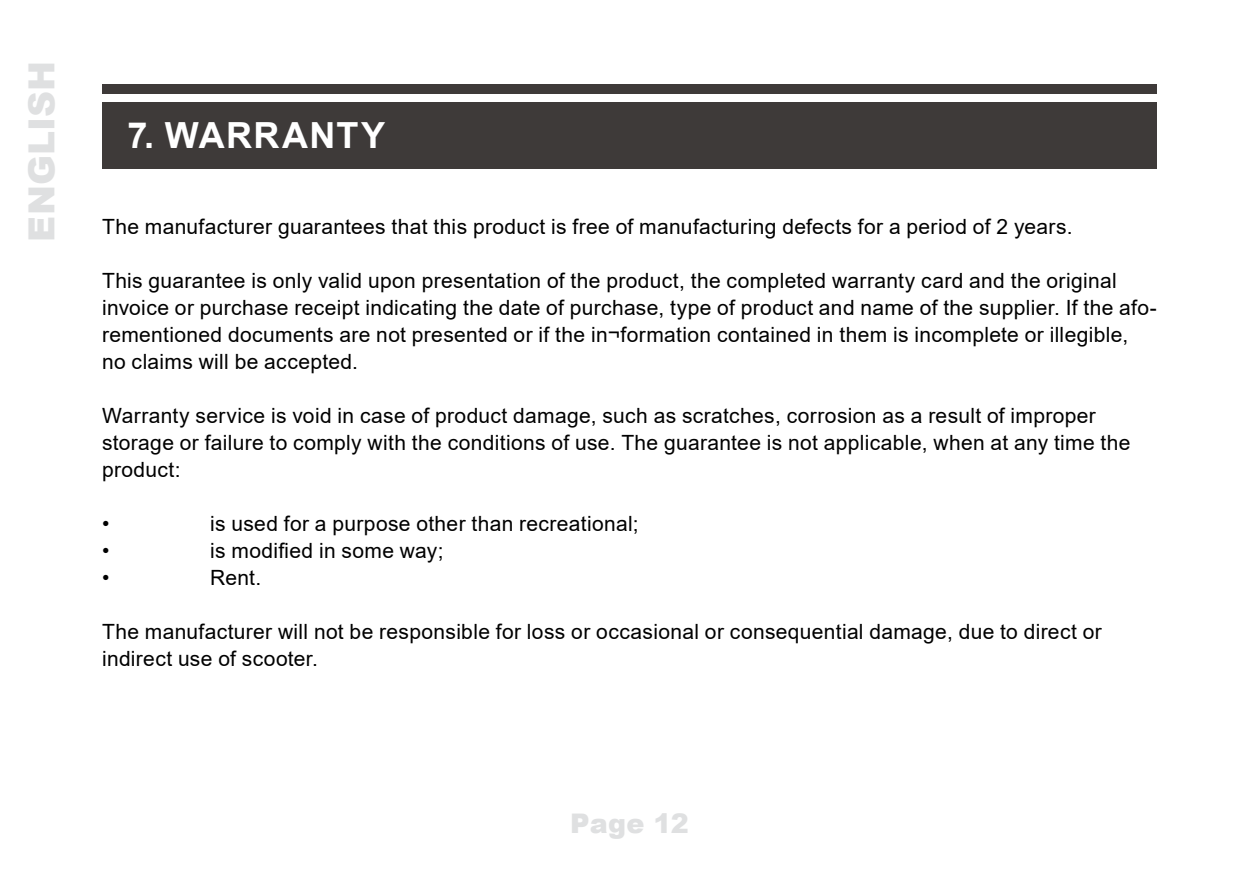
<style>
.page{position:relative;width:1259px;height:893px;background:#fff}
.page>*{position:absolute;margin:0;border:0;box-sizing:border-box;transform-origin:0 0}
.t1{font:700 36px "Arial";letter-spacing:.04em;color:#fff}
.t2{font:900 36px "Arial";letter-spacing:.005em;color:#dfe0e1}
.t3{font:900 27px "Arial";letter-spacing:.005em;color:#dfe0e1}
.t4{font:21px/27px "Arial";letter-spacing:.015em;color:#000}
</style>
<div class="page">
<div style="left:102px;top:102px;width:1055px;height:66px;background:#3e3a39"></div>
<div style="left:102px;top:84px;width:1055px;height:10px;background:#3e3a39"></div>
<h1 class="t2" style="left:16px;top:242px;width:182px;rotate:-90deg">ENGLISH</h1>
<h1 class="t1" style="left:128px;top:110px;width:259px">7. WARRANTY</h1>
<p class="t4" style="left:102px;top:213px;width:972px">The manufacturer guarantees that this product is free of manufacturing defects for a period of 2 years.</p>
<p class="t4" style="left:102px;top:267px;width:1056px">This guarantee is only valid upon presentation of the product, the completed warranty card and the original invoice or purchase receipt indicating the date of purchase, type of product and name of the supplier. If the afo&shy;rementioned documents are not presented or if the in¬formation contained in them is incomplete or illegible, no claims will be accepted.</p>
<p class="t4" style="left:102px;top:402px;width:1030px">Warranty service is void in case of product damage, such as scratches, corrosion as a result of improper storage or failure to comply with the conditions of use. The guarantee is not applicable, when at any time the product:</p>
<p class="t4" style="left:102px;top:510px;width:9px">•</p>
<p class="t4" style="left:210px;top:510px;width:430px">is used for a purpose other than recreational;</p>
<p class="t4" style="left:102px;top:537px;width:9px">•</p>
<p class="t4" style="left:210px;top:537px;width:235px">is modified in some way;</p>
<p class="t4" style="left:102px;top:564px;width:9px">•</p>
<p class="t4" style="left:210px;top:564px;width:53px">Rent.</p>
<p class="t4" style="left:102px;top:618px;width:1001px">The manufacturer will not be responsible for loss or occasional or consequential damage, due to direct or indirect use of scooter.</p>
<p class="t3" style="left:570px;top:804px;width:120px">Page 12</p>
</div>
